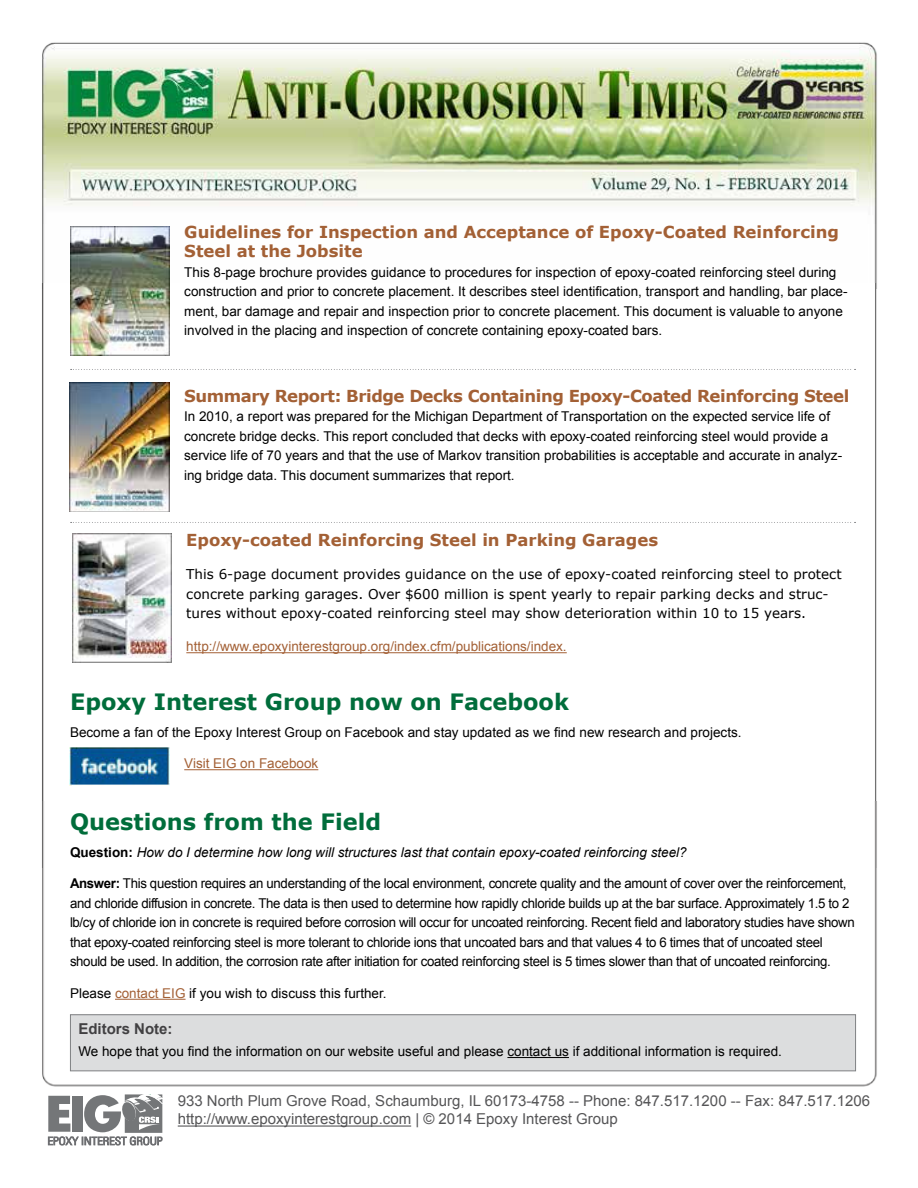
<style>
.page{position:relative;width:918px;height:1188px;background:#fff}
.page>*{position:absolute;margin:0;border:0;box-sizing:border-box;transform-origin:0 0}
.t1{font:700 22.5px "Verdana";color:#006d3b}
.t2{font:700 16.5px/19.8px "Verdana";color:#a36035}
.t3{font:700 16.5px "Verdana";letter-spacing:-.025em;color:#a36035}
.t4{font:15px/18px "Arial";color:#555557}
.t5{font:700 15px "Arial";color:#414042}
.t6{font:13.5px/19.5px "Arial";color:#000}
.t7{font:13.5px/19.5px "Arial";letter-spacing:-.025em;color:#000}
.t8{font:13.5px/19.5px "Verdana";color:#000}
.t9{font:italic 13.5px "Arial";color:#000}
.t10{font:13.5px "Arial";color:#a36035}
.s1{font-weight:700;font-style:normal}
.s2{font-weight:700}
.s3{color:#a36035}
</style>
<div class="page">
<img style="left:42px;top:42px;width:835px;height:242px">
<img style="left:42px;top:284px;width:835px;height:518px">
<img style="left:42px;top:802px;width:835px;height:285px">
<svg style="left:48px;top:1094px;width:115px;height:51px"></svg>
<hr style="left:178px;top:1126px;width:233px;height:1px;background:#555557">
<img style="left:72px;top:533px;width:99px;height:129px">
<hr style="left:186px;top:652px;width:381px;height:1px;background:#a36035">
<hr style="left:184px;top:769px;width:134px;height:1px;background:#a36035">
<hr style="left:115px;top:999px;width:71px;height:1px;background:#a36035">
<div style="left:70px;top:1015px;width:786px;height:56px;background:#dcddde"></div>
<hr style="left:507px;top:1057px;width:62px;height:1px;background:#000">
<div style="left:70px;top:1014px;width:786px;height:57px;border:1px solid #808284"></div>
<img style="left:70px;top:382px;width:99px;height:130px">
<svg style="left:71px;top:369px;width:785px;height:1px"></svg>
<svg style="left:71px;top:522px;width:785px;height:1px"></svg>
<img style="left:70px;top:747px;width:99px;height:39px">
<img style="left:70px;top:227px;width:99px;height:129px">
<p class="t2" style="left:184px;top:223px;width:656px">Guidelines for Inspection and Acceptance of Epoxy-Coated Reinforcing<br>Steel at the Jobsite</p>
<p class="t6" style="left:184px;top:263px;width:665px">This 8-page brochure provides guidance to procedures for inspection of epoxy-coated reinforcing steel during construction and prior to concrete placement. It describes steel identification, transport and handling, bar place&shy;ment, bar damage and repair and inspection prior to concrete placement. This document is valuable to anyone involved in the placing and inspection of concrete containing epoxy-coated bars.</p>
<p class="t3" style="left:184px;top:389px;width:667px">Summary Report: Bridge Decks Containing Epoxy-Coated Reinforcing Steel</p>
<p class="t6" style="left:184px;top:408px;width:660px">In 2010, a report was prepared for the Michigan Department of Transportation on the expected service life of concrete bridge decks. This report concluded that decks with epoxy-coated reinforcing steel would provide a service life of 70 years and that the use of Markov transition probabilities is acceptable and accurate in analyz&shy;ing bridge data. This document summarizes that report.</p>
<p class="t2" style="left:186px;top:532px;width:473px">Epoxy-coated Reinforcing Steel in Parking Garages</p>
<p class="t8" style="left:186px;top:566px;width:657px">This 6-page document provides guidance on the use of epoxy-coated reinforcing steel to protect concrete parking garages. Over $600 million is spent yearly to repair parking decks and struc&shy;tures without epoxy-coated reinforcing steel may show deterioration within 10 to 15 years.</p>
<p class="t10" style="left:186px;top:641px;width:382px">http://www.epoxyinterestgroup.org/index.cfm/publications/index.</p>
<h1 class="t1" style="left:70px;top:693px;width:501px">Epoxy Interest Group now on Facebook</h1>
<p class="t6" style="left:70px;top:722px;width:673px">Become a fan of the Epoxy Interest Group on Facebook and stay updated as we find new research and projects.</p>
<p class="t10" style="left:184px;top:758px;width:136px">Visit EIG on Facebook</p>
<h1 class="t1" style="left:70px;top:813px;width:313px">Questions from the Field</h1>
<p class="t9" style="left:70px;top:847px;width:618px"><span class="s1">Question:</span> How do I determine how long will structures last that contain epoxy-coated reinforcing steel?</p>
<p class="t7" style="left:70px;top:875px;width:786px"><span class="s2">Answer:</span> This question requires an understanding of the local environment, concrete quality and the amount of cover over the reinforcement, and chloride diffusion in concrete. The data is then used to determine how rapidly chloride builds up at the bar surface. Approximately 1.5 to 2 lb/cy of chloride ion in concrete is required before corrosion will occur for uncoated reinforcing. Recent field and laboratory studies have shown that epoxy-coated reinforcing steel is more tolerant to chloride ions that uncoated bars and that values 4 to 6 times that of uncoated steel should be used. In addition, the corrosion rate after initiation for coated reinforcing steel is 5 times slower than that of uncoated reinforcing.</p>
<p class="t6" style="left:70px;top:984px;width:318px">Please <span class="s3">contact EIG</span> if you wish to discuss this further.</p>
<p class="t5" style="left:78px;top:1020px;width:96px">Editors Note:</p>
<p class="t6" style="left:78px;top:1042px;width:705px">We hope that you find the information on our website useful and please contact us if additional information is required.</p>
<p class="t4" style="left:178px;top:1093px;width:694px">933 North Plum Grove Road, Schaumburg, IL 60173-4758 -- Phone: 847.517.1200 -- Fax: 847.517.1206 http://www.epoxyinterestgroup.com | © 2014 Epoxy Interest Group</p>
</div>
